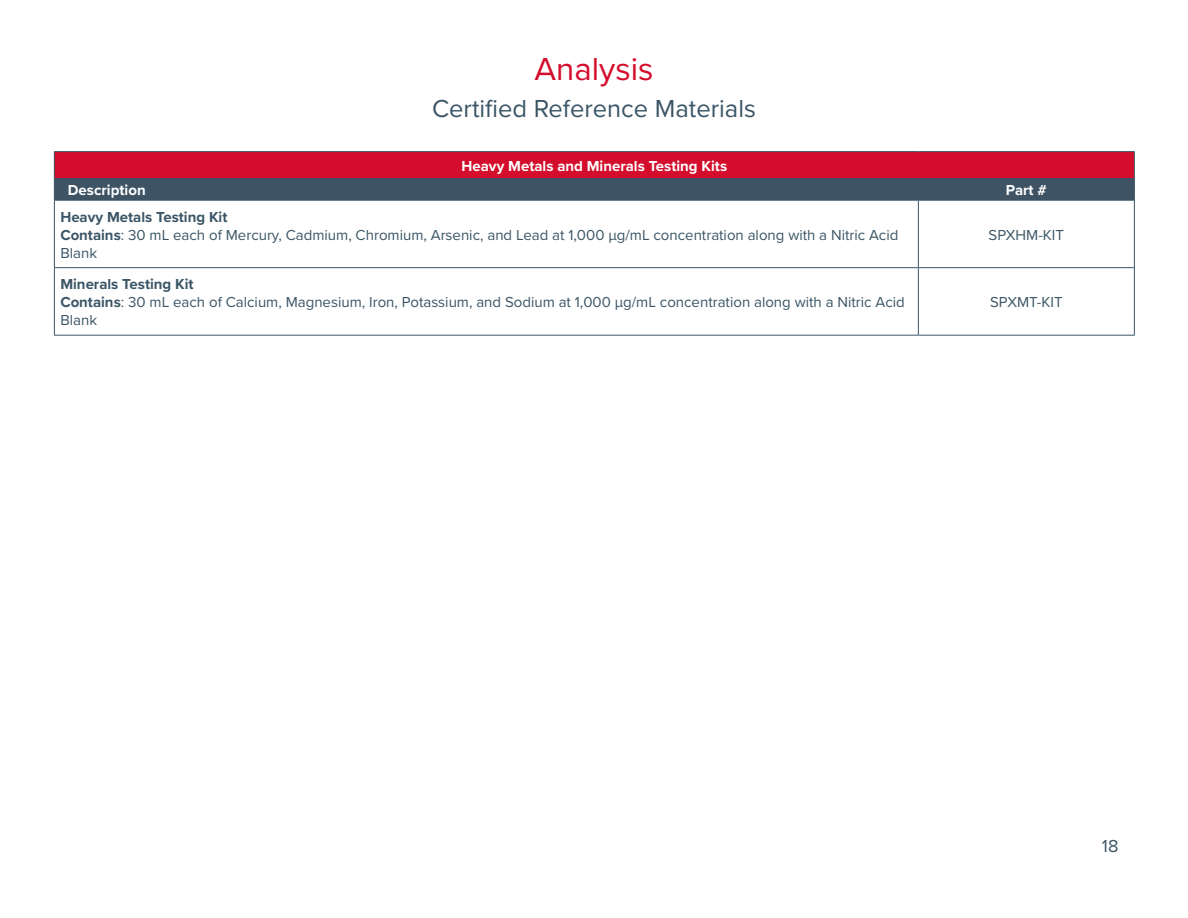
<style>
.page{position:relative;width:1188px;height:918px;background:#fff}
.page>*{position:absolute;margin:0;border:0;box-sizing:border-box;transform-origin:0 0}
.t1{font:33px "Proxima Nova";color:#d30d2b}
.t2{font:25.5px "Proxima Nova";color:#3b5566}
.t3{font:18px "Proxima Nova";color:#3b5566}
.t4{font:15px/18px "Proxima Nova";color:#3b5566}
.t5{font:700 15px "Proxima Nova";color:#fff}
.t6{font:700 15px "Proxima Nova";color:#3b5566}
.s1{font-weight:700}
</style>
<div class="page">
<hr style="left:54px;top:200px;width:864px;height:1px;background:#3b5566">
<hr style="left:54px;top:201px;width:1px;height:66px;background:#3b5566">
<hr style="left:918px;top:200px;width:217px;height:1px;background:#3b5566">
<hr style="left:918px;top:201px;width:1px;height:66px;background:#3b5566">
<hr style="left:1134px;top:201px;width:1px;height:66px;background:#3b5566">
<hr style="left:54px;top:267px;width:864px;height:1px;background:#3b5566">
<hr style="left:54px;top:268px;width:1px;height:67px;background:#3b5566">
<hr style="left:918px;top:267px;width:217px;height:1px;background:#3b5566">
<hr style="left:918px;top:268px;width:1px;height:67px;background:#3b5566">
<hr style="left:1134px;top:268px;width:1px;height:67px;background:#3b5566">
<hr style="left:54px;top:335px;width:864px;height:1px;background:#3b5566">
<hr style="left:918px;top:335px;width:217px;height:1px;background:#3b5566">
<hr style="left:54px;top:151px;width:864px;height:1px;background:#3b5566">
<hr style="left:918px;top:151px;width:217px;height:1px;background:#3b5566">
<svg style="left:54px;top:152px;width:1081px;height:48px;background:#8e2d45"></svg>
<p class="t1" style="left:535px;top:44px;width:120px">Analysis</p>
<p class="t2" style="left:432px;top:90px;width:325px">Certified Reference Materials</p>
<p class="t5" style="left:462px;top:155px;width:267px">Heavy Metals and Minerals Testing Kits</p>
<p class="t5" style="left:68px;top:179px;width:79px">Description</p>
<p class="t5" style="left:1006px;top:179px;width:42px">Part #</p>
<p class="t6" style="left:60px;top:206px;width:169px">Heavy Metals Testing Kit</p>
<p class="t4" style="left:60px;top:225px;width:840px"><span class="s1">Contains</span>: 30 mL each of Mercury, Cadmium, Chromium, Arsenic, and Lead at 1,000 μg/mL concentration along with a Nitric Acid<br>Blank</p>
<p class="t4" style="left:989px;top:225px;width:77px">SPXHM-KIT</p>
<p class="t6" style="left:60px;top:273px;width:135px">Minerals Testing Kit</p>
<p class="t4" style="left:60px;top:293px;width:846px"><span class="s1">Contains</span>: 30 mL each of Calcium, Magnesium, Iron, Potassium, and Sodium at 1,000 μg/mL concentration along with a Nitric Acid<br>Blank</p>
<p class="t4" style="left:990px;top:293px;width:74px">SPXMT-KIT</p>
<p class="t3" style="left:1102px;top:833px;width:18px">18</p>
</div>
